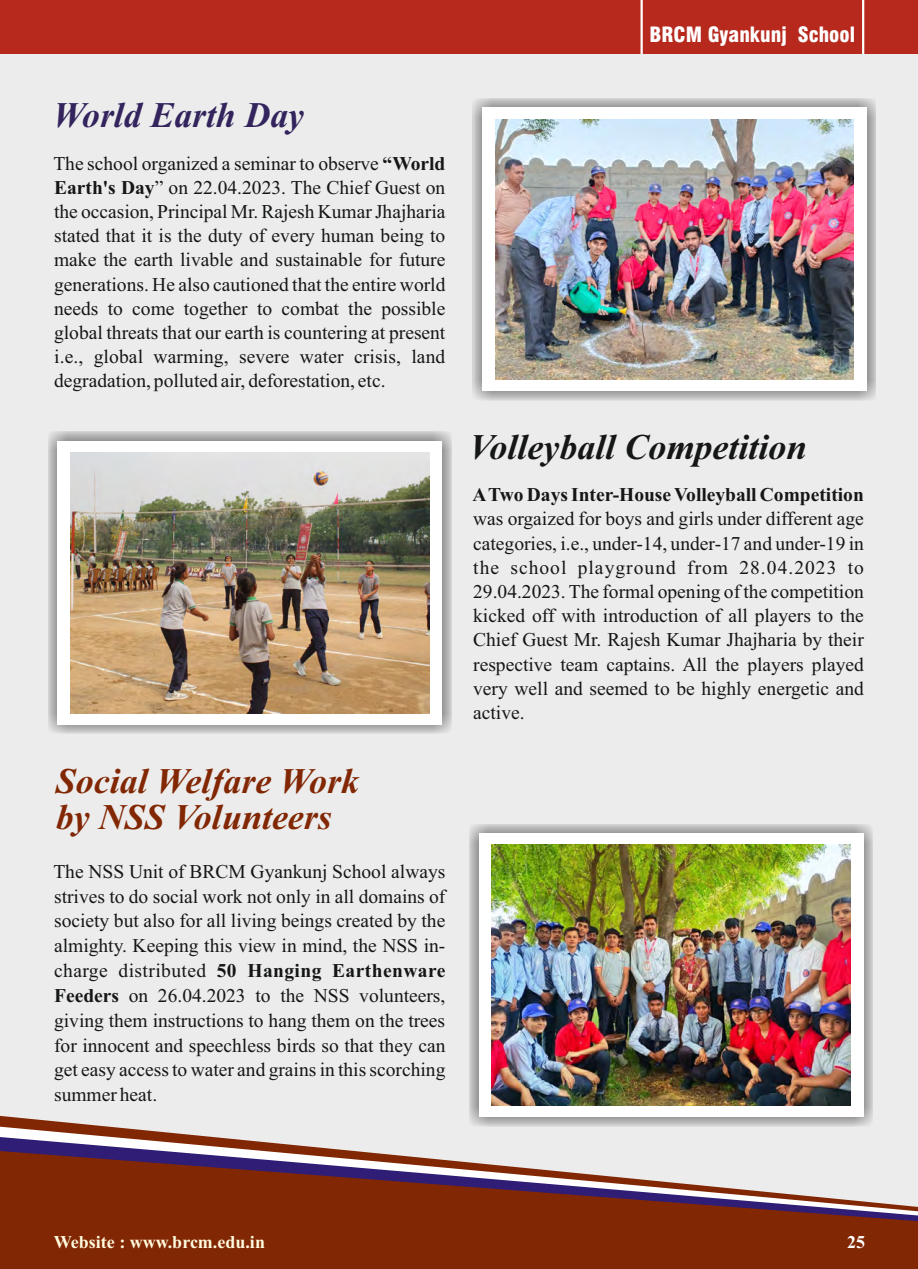
<style>
.page{position:relative;width:918px;height:1269px;background:#ececec}
.page>*{position:absolute;margin:0;border:0;box-sizing:border-box;transform-origin:0 0}
.t1{font:italic 700 36px/35.8px "Times New Roman";color:#822703}
.t2{font:italic 700 36px "Times New Roman";color:#151616}
.t3{font:italic 700 36px "Times New Roman";color:#33245d}
.t4{font:900 condensed 20.55px "Swiss 721 BT";color:#fff}
.t5{font:19.5px/24.2px "Times New Roman";color:#151616;text-align:justify}
.t6{font:700 18px "Times New Roman";color:#fffbde}
.t7{font:700 18px "Times New Roman";color:#fff}
.s1{font-weight:700}
</style>
<div class="page">
<div style="left:0;top:0;width:918px;height:54px;background:#b7281d"></div>
<hr style="left:641px;top:0;width:2px;height:54px;background:#fff">
<hr style="left:862px;top:0;width:2px;height:54px;background:#fff">
<svg style="left:0;top:1116px;width:112px;height:11px"></svg>
<svg style="left:0;top:1127px;width:212px;height:10px"></svg>
<svg style="left:0;top:1137px;width:354px;height:14px"></svg>
<svg style="left:0;top:1151px;width:918px;height:118px;background:#8f4a36"></svg>
<div style="left:473px;top:98px;width:403px;height:303px;background:#676767;opacity:.98"></div>
<div style="left:482px;top:108px;width:385px;height:283px;background:#fff"></div>
<img style="left:495px;top:119px;width:359px;height:261px">
<div style="left:48px;top:431px;width:404px;height:303px;background:#676767;opacity:.98"></div>
<div style="left:58px;top:441px;width:384px;height:284px;background:#fff"></div>
<img style="left:70px;top:453px;width:359px;height:260px">
<div style="left:469px;top:824px;width:404px;height:303px;background:#676767;opacity:.98"></div>
<div style="left:479px;top:833px;width:384px;height:284px;background:#fff"></div>
<img style="left:492px;top:845px;width:359px;height:260px">
<p class="t3" style="left:53px;top:102px;width:252px">World Earth Day</p>
<p class="t5" style="left:53px;top:153px;width:394px">The school organized a seminar to observe <span class="s1">“World Earth's Day</span>” on 22.04.2023. The Chief Guest on the occasion, Principal Mr. Rajesh Kumar Jhajharia stated that it is the duty of every human being to make the earth livable and sustainable for future generations. He also cautioned that the entire world needs to come together to combat the possible global threats that our earth is countering at present i.e., global warming, severe water crisis, land degradation, polluted air, deforestation, etc.</p>
<p class="t1" style="left:56px;top:766px;width:305px">Social Welfare Work by NSS Volunteers</p>
<p class="t5" style="left:53px;top:861px;width:394px;line-height:24.9px">The NSS Unit of BRCM Gyankunj School always strives to do social work not only in all domains of society but also for all living beings created by the almighty. Keeping this view in mind, the NSS in&shy;charge distributed <span class="s1">50 Hanging Earthenware Feeders</span> on 26.04.2023 to the NSS volunteers, giving them instructions to hang them on the trees for innocent and speechless birds so that they can get easy access to water and grains in this scorching summer heat.</p>
<p class="t4" style="left:650px;top:26px;width:207px">BRCM Gyankunj School</p>
<p class="t2" style="left:470px;top:434px;width:339px">Volleyball Competition</p>
<p class="t5" style="left:472px;top:484px;width:393px"><span class="s1">A Two Days Inter-House Volleyball Competition </span>was orgaized for boys and girls under different age categories, i.e., under-14, under-17 and under-19 in the school playground from 28.04.2023 to 29.04.2023. The formal opening of the competition kicked off with introduction of all players to the Chief Guest Mr. Rajesh Kumar Jhajharia by their respective team captains. All the players played very well and seemed to be highly energetic and active.</p>
<p class="t6" style="left:54px;top:1236px;width:213px">Website : www.brcm.edu.in</p>
<p class="t7" style="left:847px;top:1236px;width:19px">25</p>
</div>
